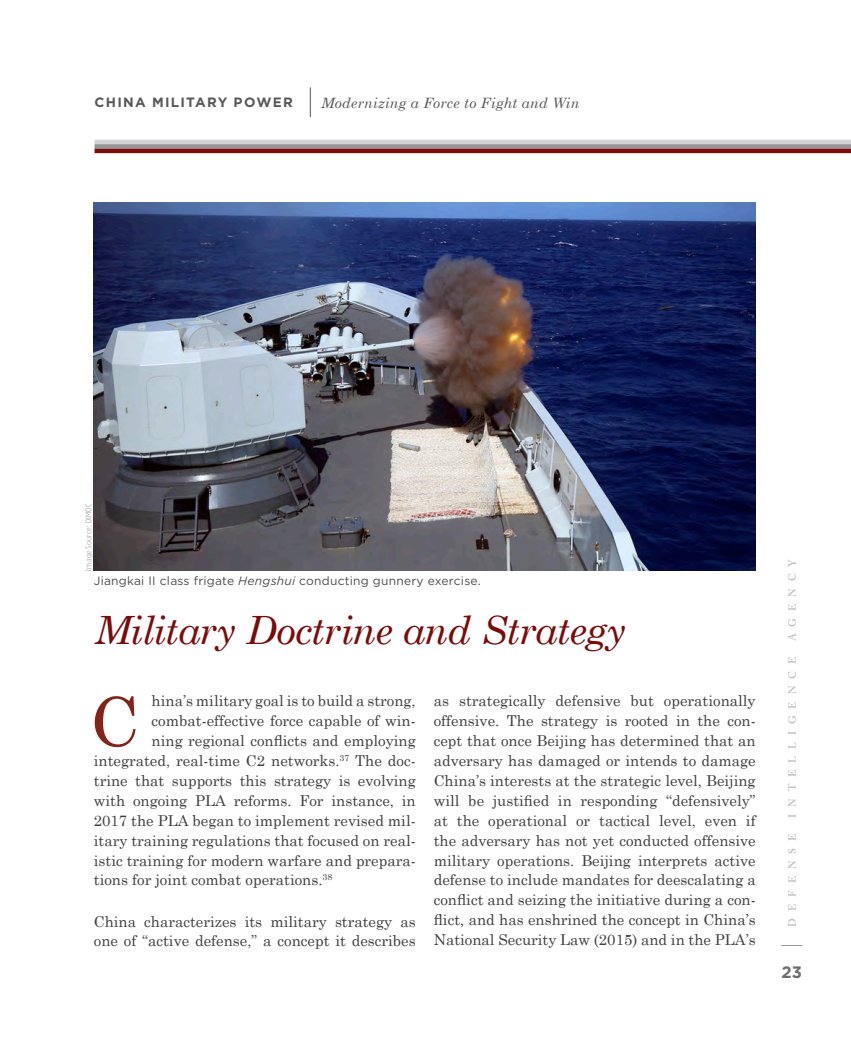
<style>
.page{position:relative;width:851px;height:1040px;background:#fff}
.page>*{position:absolute;margin:0;border:0;box-sizing:border-box;transform-origin:0 0}
.Body{font:67.5px "Century Schoolbook";color:#842419}
.Title-Openning{font:italic 39px "Century Schoolbook";letter-spacing:-.025em;color:#7a0c0a}
.t1{font:700 16.5px "Gotham HTF";color:#6d6e70}
.Body-2{font:15px/19.8px "Century Schoolbook";color:#404041}
.t2{font:italic 14.25px "Century Schoolbook";letter-spacing:.015em;color:#58585a}
.t3{font:700 13.5px "Gotham HTF";letter-spacing:.09em;color:#58585a}
.Caption_no_line{font:12px "Gotham HTF";letter-spacing:.02em;color:#4c4d4e}
.t4{font:600 10.5px "Adobe Caslon Pro";letter-spacing:.665em;color:#bcbebf}
.Image_Source{font:300 condensed 8.4px "Gotham HTF";letter-spacing:.02em;color:#939597;scale:1.25 1}
.s1{font-style:italic}
</style>
<div class="page">
<hr style="left:310px;top:87px;width:1px;height:30px;background:#58585a">
<svg style="left:781px;top:945px;width:21px;height:1px"></svg>
<div style="left:94px;top:144px;width:756px;height:5px;background:#939597"></div>
<hr style="left:94px;top:149px;width:756px;height:4px;background:#7a0c0a">
<hr style="left:94px;top:140px;width:756px;height:4px;background:#d0d2d4">
<img style="left:94px;top:202px;width:661px;height:369px">
<p class="t3" style="left:94px;top:95px;width:200px">CHINA MILITARY POWER</p>
<p class="t2" style="left:321px;top:94px;width:260px">Modernizing a Force to Fight and Win</p>
<p class="Image_Source" style="left:84px;top:570px;width:55px;rotate:-90deg">Image Source: DIMOC</p>
<p class="Caption_no_line" style="left:94px;top:574px;width:388px">Jiangkai II class frigate <span class="s1">Hengshui</span> conducting gunnery exercise.</p>
<p class="Title-Openning" style="left:94px;top:606px;width:533px">Military Doctrine and Strategy</p>
<p class="Body-2" style="left:152px;top:690px;width:265px">hina’s military goal is to build a strong,</p>
<p class="Body-2" style="left:152px;top:710px;width:265px">combat-effective force capable of win-</p>
<p class="Body-2" style="left:152px;top:730px;width:265px">ning regional conflicts and employing</p>
<p class="Body-2" style="left:94px;top:750px;width:323px">integrated, real-time C2 networks.<sup>37</sup> The doc-</p>
<p class="Body-2" style="left:94px;top:770px;width:323px">trine that supports this strategy is evolving</p>
<p class="Body-2" style="left:94px;top:790px;width:323px">with ongoing PLA reforms. For instance, in</p>
<p class="Body-2" style="left:94px;top:810px;width:323px">2017 the PLA began to implement revised mil-</p>
<p class="Body-2" style="left:94px;top:830px;width:323px">itary training regulations that focused on real-</p>
<p class="Body-2" style="left:94px;top:849px;width:323px">istic training for modern warfare and prepara-</p>
<p class="Body-2" style="left:94px;top:869px;width:240px">tions for joint combat operations.<sup>38</sup></p>
<p class="Body-2" style="left:94px;top:910px;width:323px">China characterizes its military strategy as one of “active defense,” a concept it describes</p>
<p class="Body" style="left:90px;top:679px;width:50px">C</p>
<p class="Body-2" style="left:434px;top:690px;width:323px;text-align:justify">as strategically defensive but operationally offensive. The strategy is rooted in the con&shy;cept that once Beijing has determined that an adversary has damaged or intends to damage China’s interests at the strategic level, Beijing will be justified in responding “defensively” at the operational or tactical level, even if the adversary has not yet conducted offensive military operations. Beijing interprets active defense to include mandates for deescalating a conflict and seizing the initiative during a con&shy;flict, and has enshrined the concept in China’s National Security Law (2015) and in the PLA’s</p>
<p class="t4" style="left:785px;top:641px;width:83px;rotate:-90deg">AGENCY</p>
<p class="t4" style="left:785px;top:818px;width:162px;rotate:-90deg">INTELLIGENCE</p>
<p class="t4" style="left:785px;top:926px;width:94px;rotate:-90deg">DEFENSE</p>
<p class="t1" style="left:781px;top:962px;width:22px">23</p>
</div>
